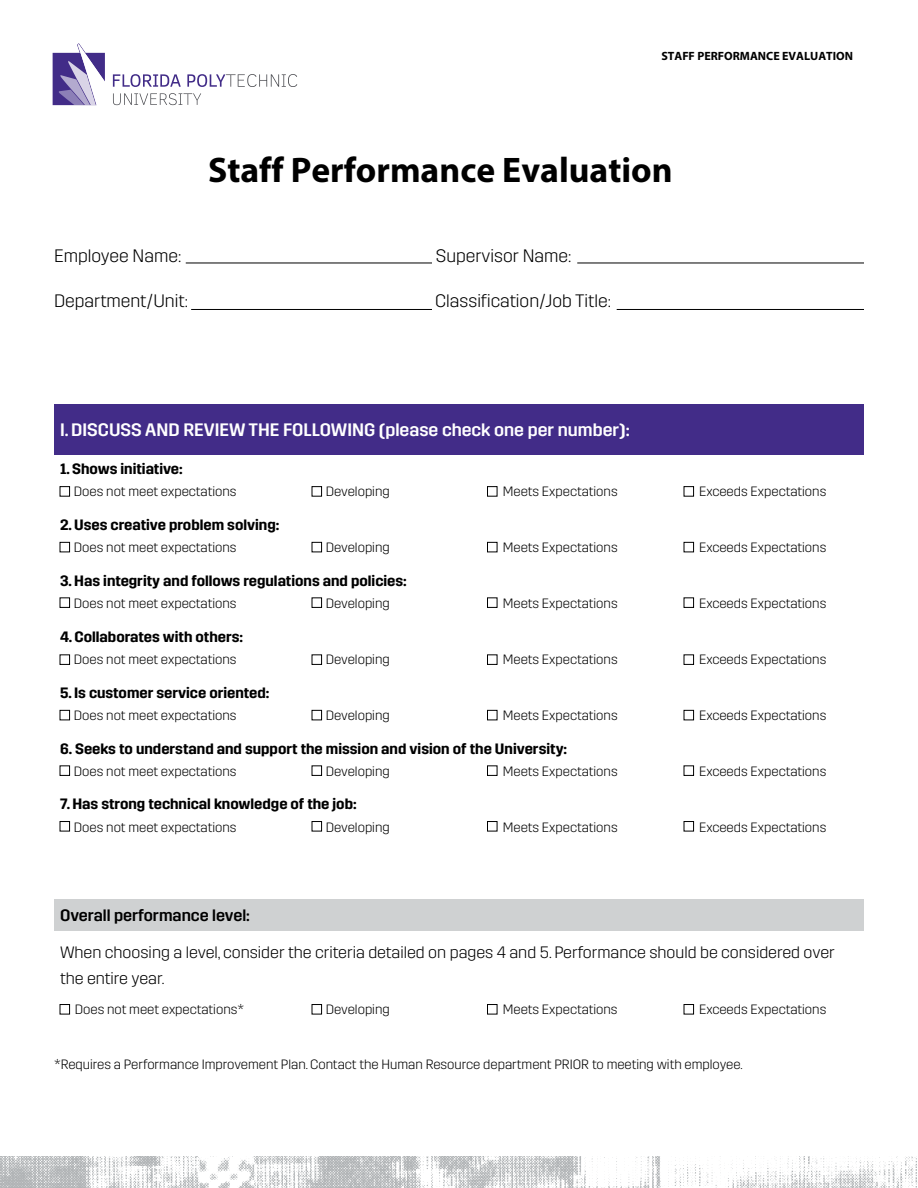
<style>
.page{position:relative;width:918px;height:1188px;background:#fff}
.page>*{position:absolute;margin:0;border:0;box-sizing:border-box;transform-origin:0 0}
.t1{font:700 35.7px "Myriad Pro";color:#000}
.t2{font:300 18px "Trim";color:#000}
.t3{font:500 18px "Trim";color:#fff}
.t4{font:300 16.5px/25.5px "Trim";color:#000}
.t5{font:500 16.5px "Trim";color:#000}
.t6{font:600 15px "Trim";color:#000}
.t7{font:300 13.5px "Trim";color:#000}
.t8{font:700 12px "Myriad Pro";color:#000}
</style>
<div class="page">
<svg style="left:113px;top:74px;width:68px;height:13px"></svg>
<svg style="left:187px;top:74px;width:110px;height:13px"></svg>
<svg style="left:113px;top:93px;width:88px;height:12px"></svg>
<svg style="left:53px;top:43px;width:52px;height:62px"></svg>
<img style="left:0;top:1156px;width:917px;height:32px">
<hr style="left:186px;top:263px;width:246px;height:1px;background:#000">
<hr style="left:191px;top:309px;width:241px;height:1px;background:#000">
<hr style="left:617px;top:309px;width:247px;height:1px;background:#000">
<hr style="left:577px;top:263px;width:287px;height:1px;background:#000">
<div style="left:54px;top:404px;width:810px;height:51px;background:#422c88"></div>
<div style="left:60px;top:486px;width:10px;height:10px;border:1px solid #000"></div>
<div style="left:312px;top:486px;width:10px;height:10px;border:1px solid #000"></div>
<div style="left:487px;top:486px;width:10px;height:10px;border:1px solid #000"></div>
<div style="left:684px;top:486px;width:10px;height:10px;border:1px solid #000"></div>
<div style="left:60px;top:542px;width:10px;height:10px;border:1px solid #000"></div>
<div style="left:312px;top:542px;width:10px;height:10px;border:1px solid #000"></div>
<div style="left:487px;top:542px;width:10px;height:10px;border:1px solid #000"></div>
<div style="left:684px;top:542px;width:10px;height:10px;border:1px solid #000"></div>
<div style="left:60px;top:598px;width:10px;height:10px;border:1px solid #000"></div>
<div style="left:312px;top:598px;width:10px;height:10px;border:1px solid #000"></div>
<div style="left:487px;top:598px;width:10px;height:10px;border:1px solid #000"></div>
<div style="left:684px;top:598px;width:10px;height:10px;border:1px solid #000"></div>
<div style="left:60px;top:655px;width:10px;height:10px;border:1px solid #000"></div>
<div style="left:312px;top:655px;width:10px;height:10px;border:1px solid #000"></div>
<div style="left:487px;top:655px;width:10px;height:10px;border:1px solid #000"></div>
<div style="left:684px;top:655px;width:10px;height:10px;border:1px solid #000"></div>
<div style="left:60px;top:710px;width:10px;height:10px;border:1px solid #000"></div>
<div style="left:312px;top:710px;width:10px;height:10px;border:1px solid #000"></div>
<div style="left:487px;top:710px;width:10px;height:10px;border:1px solid #000"></div>
<div style="left:684px;top:710px;width:10px;height:10px;border:1px solid #000"></div>
<div style="left:60px;top:766px;width:10px;height:10px;border:1px solid #000"></div>
<div style="left:312px;top:766px;width:10px;height:10px;border:1px solid #000"></div>
<div style="left:487px;top:766px;width:10px;height:10px;border:1px solid #000"></div>
<div style="left:684px;top:766px;width:10px;height:10px;border:1px solid #000"></div>
<div style="left:60px;top:821px;width:10px;height:10px;border:1px solid #000"></div>
<div style="left:312px;top:821px;width:10px;height:10px;border:1px solid #000"></div>
<div style="left:487px;top:821px;width:10px;height:10px;border:1px solid #000"></div>
<div style="left:684px;top:821px;width:10px;height:10px;border:1px solid #000"></div>
<div style="left:54px;top:899px;width:810px;height:32px;background:#cfd1d2"></div>
<div style="left:60px;top:1004px;width:10px;height:10px;border:1px solid #000"></div>
<div style="left:312px;top:1004px;width:10px;height:10px;border:1px solid #000"></div>
<div style="left:487px;top:1004px;width:10px;height:10px;border:1px solid #000"></div>
<div style="left:684px;top:1004px;width:10px;height:10px;border:1px solid #000"></div>
<p class="t8" style="left:661px;top:48px;width:193px">STAFF PERFORMANCE EVALUATION</p>
<h1 class="t1" style="left:208px;top:147px;width:466px">Staff Performance Evaluation</h1>
<h2 class="t2" style="left:54px;top:246px;width:129px">Employee Name:</h2>
<h2 class="t2" style="left:436px;top:246px;width:137px">Supervisor Name:</h2>
<h2 class="t2" style="left:54px;top:291px;width:136px">Department/Unit:</h2>
<h2 class="t2" style="left:435px;top:291px;width:177px">Classification/Job Title:</h2>
<h2 class="t3" style="left:60px;top:420px;width:571px">I. DISCUSS AND REVIEW THE FOLLOWING (please check one per number):</h2>
<p class="t6" style="left:60px;top:460px;width:124px">1. Shows initiative:</p>
<p class="t7" style="left:74px;top:484px;width:164px">Does not meet expectations</p>
<p class="t7" style="left:326px;top:484px;width:66px">Developing</p>
<p class="t7" style="left:503px;top:484px;width:116px">Meets Expectations</p>
<p class="t7" style="left:699px;top:484px;width:129px">Exceeds Expectations</p>
<p class="t6" style="left:60px;top:516px;width:221px">2. Uses creative problem solving:</p>
<p class="t7" style="left:74px;top:540px;width:164px">Does not meet expectations</p>
<p class="t7" style="left:326px;top:540px;width:66px">Developing</p>
<p class="t7" style="left:503px;top:540px;width:116px">Meets Expectations</p>
<p class="t7" style="left:699px;top:540px;width:129px">Exceeds Expectations</p>
<p class="t6" style="left:60px;top:572px;width:348px">3. Has integrity and follows regulations and policies:</p>
<p class="t7" style="left:74px;top:596px;width:164px">Does not meet expectations</p>
<p class="t7" style="left:326px;top:596px;width:66px">Developing</p>
<p class="t7" style="left:503px;top:596px;width:116px">Meets Expectations</p>
<p class="t7" style="left:699px;top:596px;width:129px">Exceeds Expectations</p>
<p class="t6" style="left:60px;top:628px;width:185px">4. Collaborates with others:</p>
<p class="t7" style="left:74px;top:652px;width:164px">Does not meet expectations</p>
<p class="t7" style="left:326px;top:652px;width:66px">Developing</p>
<p class="t7" style="left:503px;top:652px;width:116px">Meets Expectations</p>
<p class="t7" style="left:699px;top:652px;width:129px">Exceeds Expectations</p>
<p class="t6" style="left:60px;top:684px;width:211px">5. Is customer service oriented:</p>
<p class="t7" style="left:74px;top:708px;width:164px">Does not meet expectations</p>
<p class="t7" style="left:326px;top:708px;width:66px">Developing</p>
<p class="t7" style="left:503px;top:708px;width:116px">Meets Expectations</p>
<p class="t7" style="left:699px;top:708px;width:129px">Exceeds Expectations</p>
<p class="t6" style="left:60px;top:740px;width:509px">6. Seeks to understand and support the mission and vision of the University:</p>
<p class="t7" style="left:74px;top:763px;width:164px">Does not meet expectations</p>
<p class="t7" style="left:326px;top:763px;width:66px">Developing</p>
<p class="t7" style="left:503px;top:763px;width:116px">Meets Expectations</p>
<p class="t7" style="left:699px;top:763px;width:129px">Exceeds Expectations</p>
<p class="t6" style="left:60px;top:796px;width:298px">7. Has strong technical knowledge of the job:</p>
<p class="t7" style="left:74px;top:819px;width:164px">Does not meet expectations</p>
<p class="t7" style="left:326px;top:819px;width:66px">Developing</p>
<p class="t7" style="left:503px;top:819px;width:116px">Meets Expectations</p>
<p class="t7" style="left:699px;top:819px;width:129px">Exceeds Expectations</p>
<p class="t5" style="left:60px;top:906px;width:191px">Overall performance level:</p>
<p class="t4" style="left:60px;top:940px;width:776px">When choosing a level, consider the criteria detailed on pages 4 and 5. Performance should be considered over the entire year.</p>
<p class="t7" style="left:75px;top:1002px;width:171px">Does not meet expectations*</p>
<p class="t7" style="left:326px;top:1002px;width:66px">Developing</p>
<p class="t7" style="left:503px;top:1002px;width:116px">Meets Expectations</p>
<p class="t7" style="left:699px;top:1002px;width:129px">Exceeds Expectations</p>
<p class="t7" style="left:54px;top:1057px;width:690px">*Requires a Performance Improvement Plan. Contact the Human Resource department PRIOR to meeting with employee.</p>
</div>
